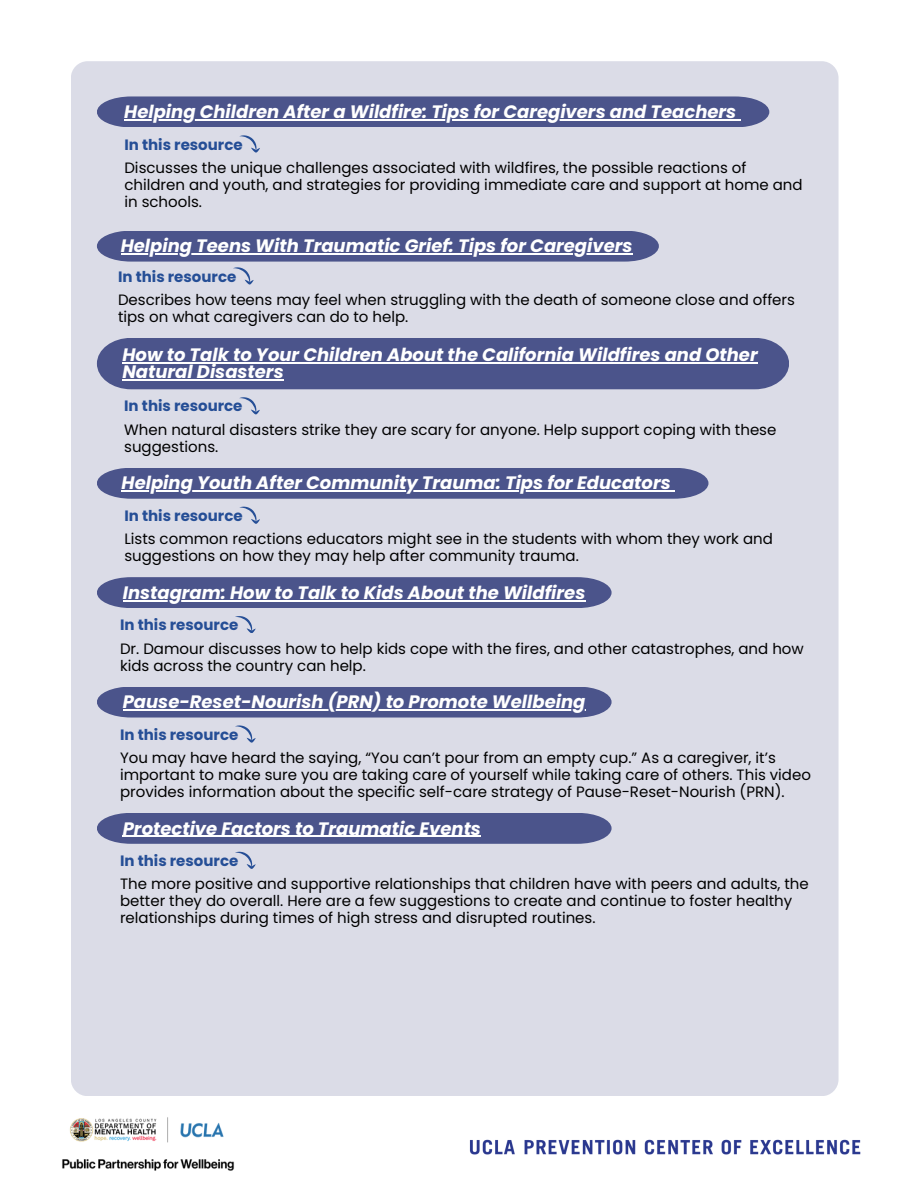
<style>
.page{position:relative;width:918px;height:1188px;background:#fff}
.page>*{position:absolute;margin:0;border:0;box-sizing:border-box;transform-origin:0 0}
.t1{font:italic 700 18px/16.8px "Poppins";color:#fff}
.t2{font:15px/16.8px "Poppins";color:#000}
.t3{font:700 15px "Poppins";color:#254e96}
</style>
<div class="page">
<div style="left:71px;top:61px;width:768px;height:1035px;background:#dbdce7;border-radius:17px"></div>
<div style="left:97px;top:338px;width:692px;height:51px;background:#4b548b"></div>
<hr style="left:122px;top:362px;width:636px;height:2px;background:#fff">
<hr style="left:122px;top:379px;width:162px;height:1px;background:#fff">
<svg style="left:239px;top:397px;width:21px;height:17px"></svg>
<svg style="left:97px;top:231px;width:562px;height:53px"></svg>
<svg style="left:97px;top:468px;width:611px;height:31px;background:#596194"></svg>
<svg style="left:239px;top:507px;width:21px;height:16px"></svg>
<svg style="left:97px;top:577px;width:515px;height:31px;background:#555d91"></svg>
<hr style="left:123px;top:600px;width:462px;height:1px;background:#fff">
<svg style="left:235px;top:616px;width:21px;height:17px"></svg>
<img style="left:62px;top:1117px;width:172px;height:54px">
<img style="left:469px;top:1139px;width:392px;height:16px">
<svg style="left:97px;top:687px;width:515px;height:31px;background:#565e92"></svg>
<hr style="left:123px;top:709px;width:463px;height:1px;background:#fff">
<svg style="left:235px;top:725px;width:21px;height:17px"></svg>
<svg style="left:97px;top:813px;width:515px;height:31px;background:#545c90"></svg>
<hr style="left:123px;top:836px;width:358px;height:1px;background:#fff">
<svg style="left:235px;top:852px;width:21px;height:17px"></svg>
<svg style="left:97px;top:96px;width:672px;height:31px;background:#5a6294"></svg>
<svg style="left:239px;top:135px;width:21px;height:17px"></svg>
<h2 class="t1" style="left:124px;top:103px;width:614px">Helping Children After a Wildfire: Tips for Caregivers and Teachers</h2>
<p class="t2" style="left:124px;top:159px;width:680px">Discusses the unique challenges associated with wildfires, the possible reactions of children and youth, and strategies for providing immediate care and support at home and in schools.</p>
<h1 class="t3" style="left:124px;top:134px;width:120px">In this resource</h1>
<p class="t1" style="left:121px;top:238px;width:513px">Helping Teens With Traumatic Grief: Tips for Caregivers</p>
<h1 class="t2" style="left:118px;top:291px;width:678px">Describes how teens may feel when struggling with the death of someone close and offers tips on what caregivers can do to help.</h1>
<p class="t3" style="left:118px;top:266px;width:120px">In this resource</p>
<h1 class="t1" style="left:122px;top:347px;width:637px">How to Talk to Your Children About the California Wildfires and Other<br>Natural Disasters</h1>
<h2 class="t3" style="left:124px;top:396px;width:120px">In this resource</h2>
<p class="t2" style="left:124px;top:421px;width:654px">When natural disasters strike they are scary for anyone. Help support coping with these suggestions.</p>
<h2 class="t1" style="left:122px;top:475px;width:551px">Helping Youth After Community Trauma: Tips for Educators</h2>
<p class="t2" style="left:124px;top:531px;width:650px">Lists common reactions educators might see in the students with whom they work and suggestions on how they may help after community trauma.</p>
<h1 class="t3" style="left:124px;top:505px;width:120px">In this resource</h1>
<p class="t1" style="left:123px;top:584px;width:464px">Instagram: How to Talk to Kids About the Wildfires</p>
<h2 class="t2" style="left:120px;top:640px;width:685px">Dr. Damour discusses how to help kids cope with the fires, and other catastrophes, and how kids across the country can help.</h2>
<p class="t3" style="left:120px;top:614px;width:120px">In this resource</p>
<h1 class="t1" style="left:123px;top:694px;width:464px">Pause-Reset-Nourish (PRN) to Promote Wellbeing</h1>
<p class="t2" style="left:120px;top:749px;width:692px">You may have heard the saying, “You can’t pour from an empty cup.” As a caregiver, it’s important to make sure you are taking care of yourself while taking care of others. This video provides information about the specific self-care strategy of Pause-Reset-Nourish (PRN).</p>
<h2 class="t3" style="left:120px;top:724px;width:120px">In this resource</h2>
<p class="t1" style="left:123px;top:820px;width:360px">Protective Factors to Traumatic Events</p>
<p class="t3" style="left:120px;top:850px;width:120px">In this resource</p>
<h1 class="t2" style="left:120px;top:876px;width:690px">The more positive and supportive relationships that children have with peers and adults, the better they do overall. Here are a few suggestions to create and continue to foster healthy relationships during times of high stress and disrupted routines.</h1>
</div>
